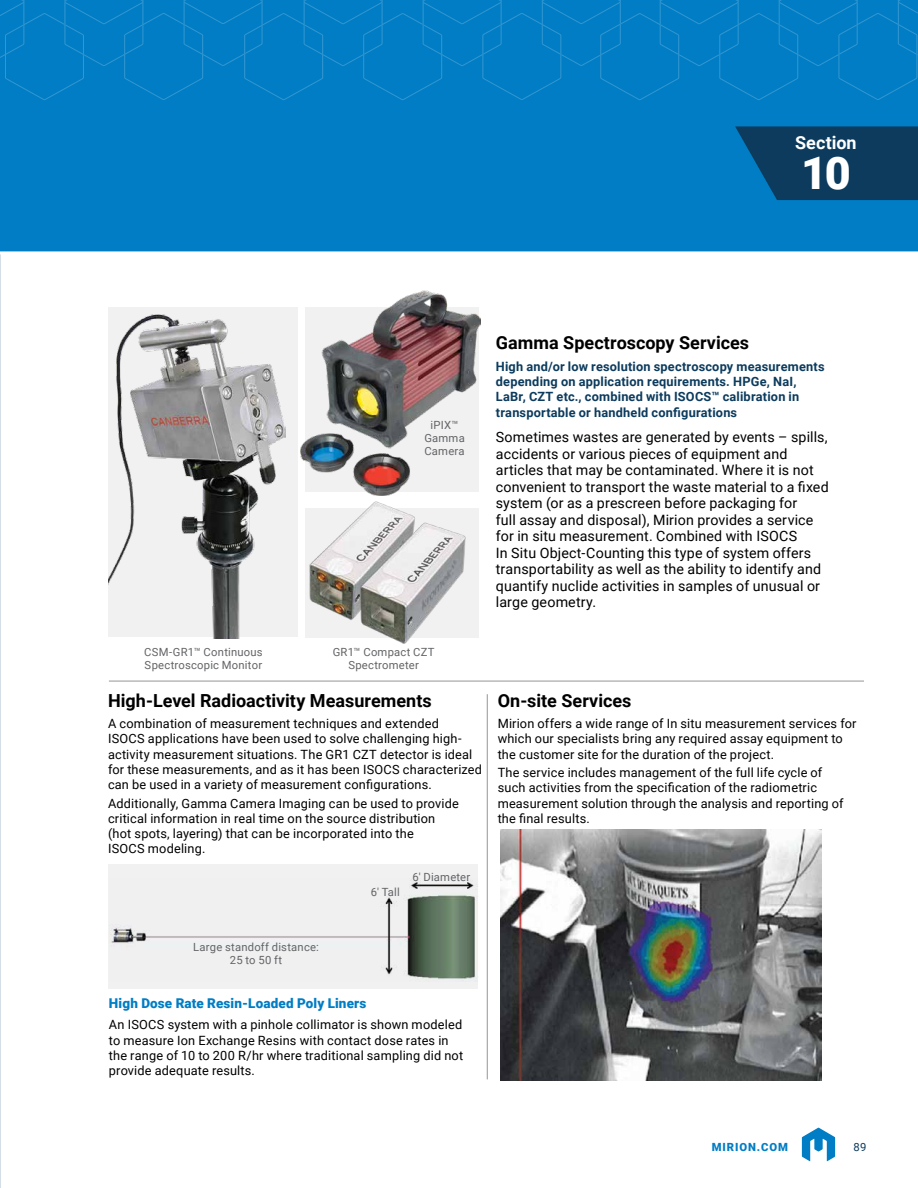
<style>
.page{position:relative;width:918px;height:1188px;background:#fff}
.page>*{position:absolute;margin:0;border:0;box-sizing:border-box;transform-origin:0 0}
.t1{font:900 45px "Roboto";color:#fff}
.t2{font:700 18px "Roboto";color:#000}
.t3{font:700 18px "Roboto";color:#fff}
.t4{font:14.25px/16.5px "Roboto";letter-spacing:.01em;color:#000}
.t5{font:900 13.5px "Roboto";letter-spacing:.01em;color:#007dc5}
.t6{font:12.75px/15.3px "Roboto";letter-spacing:.015em;color:#000}
.t7{font:700 12.75px/15.3px "Roboto";letter-spacing:.015em;color:#0c3b5d}
.t8{font:11.25px/12.8px "Roboto";letter-spacing:.02em;color:#636466;text-align:center}
.t9{font:900 11.25px "Roboto";letter-spacing:.085em;color:#007dc5}
.t10{font:11.25px "Roboto";color:#0c3b5d}
</style>
<div class="page">
<hr style="left:0;top:252px;width:1px;height:936px;background:#d3dee7">
<svg style="left:802px;top:1128px;width:33px;height:33px"></svg>
<img style="left:500px;top:829px;width:321px;height:251px">
<div style="left:109px;top:864px;width:369px;height:124px;background:#f1f1f2"></div>
<img style="left:110px;top:880px;width:367px;height:101px">
<hr style="left:109px;top:681px;width:755px;height:1px;background:#939598">
<hr style="left:487px;top:694px;width:1px;height:385px;background:#939598">
<div style="left:109px;top:307px;width:189px;height:330px;background:#f1f1f2"></div>
<div style="left:305px;top:508px;width:174px;height:130px;background:#f1f1f2"></div>
<img style="left:109px;top:315px;width:176px;height:323px">
<img style="left:301px;top:291px;width:179px;height:204px">
<img style="left:310px;top:501px;width:156px;height:142px">
<div style="left:0;top:0;width:918px;height:252px;background:#007dc5"></div>
<svg style="left:735px;top:126px;width:183px;height:74px;background:#0a436a"></svg>
<svg style="left:0;top:0;width:918px;height:100px"></svg>
<hr style="left:0;top:251px;width:918px;height:3px;background:#fff">
<h2 class="t3" style="left:795px;top:130px;width:63px">Section</h2>
<h1 class="t1" style="left:801px;top:141px;width:51px">10</h1>
<p class="t8" style="left:424px;top:419px;width:42px">iPIX™<br>Gamma<br>Camera</p>
<h2 class="t2" style="left:496px;top:330px;width:255px">Gamma Spectroscopy Services</h2>
<p class="t7" style="left:496px;top:358px;width:330px">High and/or low resolution spectroscopy measurements depending on application requirements. HPGe, NaI, LaBr, CZT etc., combined with ISOCS™ calibration in transportable or handheld configurations</p>
<p class="t4" style="left:496px;top:428px;width:334px">Sometimes wastes are generated by events – spills, accidents or various pieces of equipment and articles that may be contaminated. Where it is not convenient to transport the waste material to a fixed system (or as a prescreen before packaging for<br>full assay and disposal), Mirion provides a service for in situ measurement. Combined with ISOCS<br>In Situ Object-Counting this type of system offers transportability as well as the ability to identify and quantify nuclide activities in samples of unusual or large geometry.</p>
<p class="t8" style="left:144px;top:646px;width:120px;text-align:left">CSM-GR1™ Continuous<br>Spectroscopic Monitor</p>
<p class="t8" style="left:333px;top:646px;width:103px">GR1™ Compact CZT<br>Spectrometer</p>
<h2 class="t2" style="left:108px;top:688px;width:325px">High-Level Radioactivity Measurements</h2>
<p class="t6" style="left:108px;top:715px;width:376px">A combination of measurement techniques and extended<br>ISOCS applications have been used to solve challenging high&shy;activity measurement situations. The GR1 CZT detector is ideal for these measurements, and as it has been ISOCS characterized can be used in a variety of measurement configurations.</p>
<p class="t6" style="left:108px;top:795px;width:352px">Additionally, Gamma Camera Imaging can be used to provide critical information in real time on the source distribution (hot spots, layering) that can be incorporated into the<br>ISOCS modeling.</p>
<p class="t8" style="left:371px;top:885px;width:30px">6' Tall</p>
<p class="t8" style="left:413px;top:870px;width:59px">6' Diameter</p>
<h2 class="t2" style="left:498px;top:688px;width:135px">On-site Services</h2>
<p class="t6" style="left:498px;top:715px;width:360px">Mirion offers a wide range of In situ measurement services for which our specialists bring any required assay equipment to the customer site for the duration of the project.</p>
<p class="t6" style="left:498px;top:764px;width:347px">The service includes management of the full life cycle of such activities from the specification of the radiometric measurement solution through the analysis and reporting of the final results.</p>
<p class="t8" style="left:193px;top:940px;width:127px">Large standoff distance:<br>25 to 50 ft</p>
<p class="t5" style="left:109px;top:994px;width:259px">High Dose Rate Resin-Loaded Poly Liners</p>
<p class="t6" style="left:109px;top:1017px;width:356px">An ISOCS system with a pinhole collimator is shown modeled to measure Ion Exchange Resins with contact dose rates in the range of 10 to 200 R/hr where traditional sampling did not provide adequate results.</p>
<p class="t9" style="left:712px;top:1139px;width:78px">MIRION.COM</p>
<p class="t10" style="left:854px;top:1139px;width:14px">89</p>
</div>
